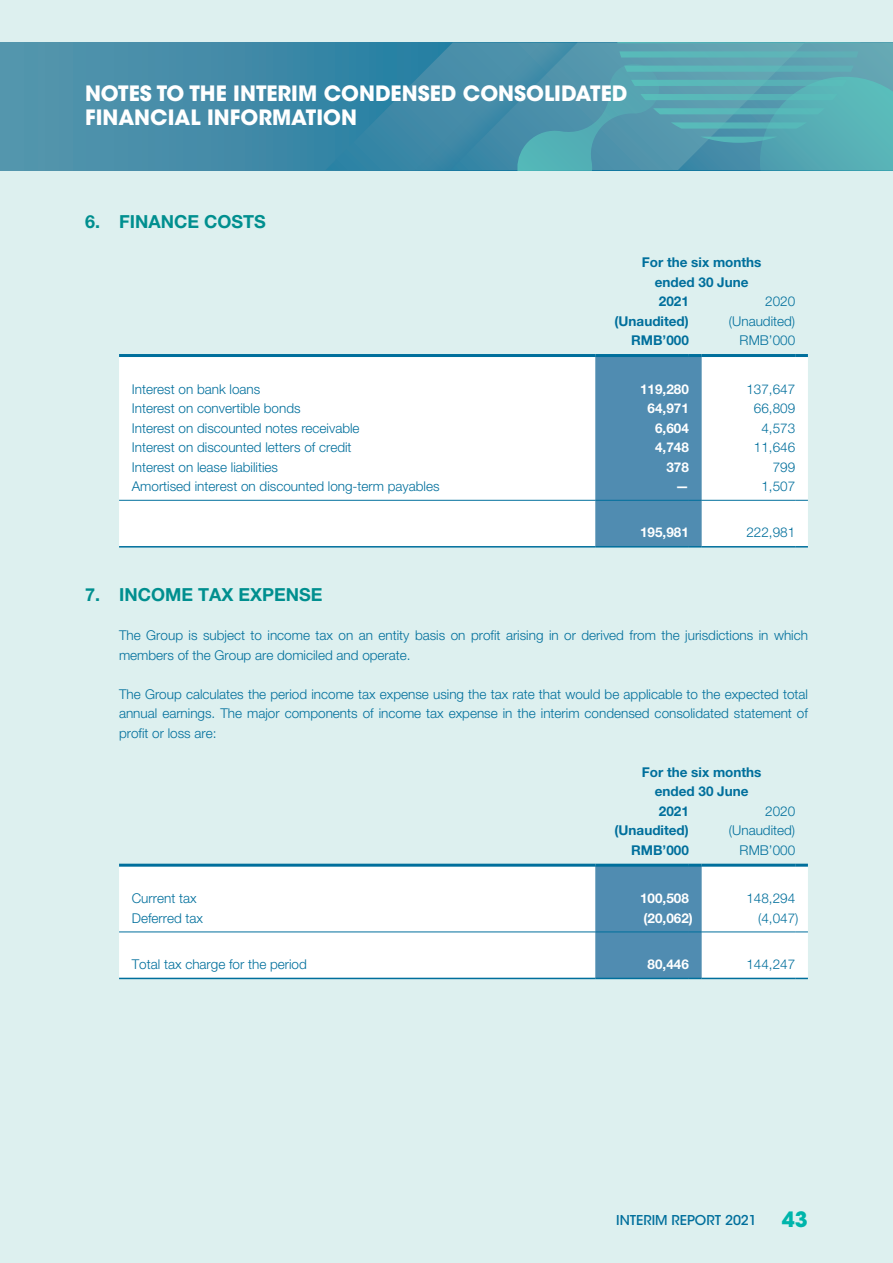
<style>
.page{position:relative;width:893px;height:1263px;background:#ddf0ef}
.page>*{position:absolute;margin:0;border:0;box-sizing:border-box;transform-origin:0 0}
.t1{font:700 21px/24px "ITC Avant Garde Std";color:#fff}
.t2{font:700 18px "Helvetica Neue LT Std";color:#008f8f}
.t3{font:300 13.5px/19.5px "Helvetica Neue LT Std";color:#006f9c}
.t4{font:700 13.5px "Helvetica Neue LT Std";color:#006f9c}
.t5{font:700 13.5px "Helvetica Neue LT Std";color:#fff}
.t6{font:500 13.5px "ITC Avant Garde Std";color:#006f9c}
.s1{font-weight:700;font-size:21px;color:#00b5ab}
</style>
<div class="page">
<div style="left:15px;top:43px;width:878px;height:127px;background:#006f9c;opacity:.3"></div>
<svg style="left:450px;top:43px;width:64px;height:127px;background:#438ba8"></svg>
<svg style="left:514px;top:43px;width:379px;height:127px;background:#55a3b1"></svg>
<div style="left:119px;top:357px;width:689px;height:189px;background:#fff"></div>
<hr style="left:119px;top:500px;width:476px;height:1px;background:#006f9c">
<hr style="left:702px;top:500px;width:93px;height:1px;background:#006f9c">
<svg style="left:795px;top:500px;width:13px;height:1px"></svg>
<hr style="left:119px;top:546px;width:476px;height:1px;background:#006f9c">
<hr style="left:702px;top:546px;width:93px;height:1px;background:#006f9c">
<svg style="left:795px;top:546px;width:13px;height:1px"></svg>
<hr style="left:119px;top:354px;width:476px;height:3px;background:#006f9c">
<div style="left:595px;top:354px;width:107px;height:193px;background:#508cb1"></div>
<hr style="left:702px;top:354px;width:93px;height:3px;background:#006f9c">
<svg style="left:795px;top:354px;width:13px;height:3px"></svg>
<div style="left:119px;top:867px;width:689px;height:111px;background:#fff"></div>
<hr style="left:119px;top:931px;width:476px;height:1px;background:#006f9c">
<hr style="left:702px;top:931px;width:93px;height:1px;background:#006f9c">
<svg style="left:795px;top:931px;width:13px;height:1px"></svg>
<hr style="left:119px;top:978px;width:476px;height:1px;background:#006f9c">
<hr style="left:702px;top:978px;width:93px;height:1px;background:#006f9c">
<svg style="left:795px;top:978px;width:13px;height:1px"></svg>
<hr style="left:119px;top:864px;width:476px;height:3px;background:#006f9c">
<svg style="left:595px;top:864px;width:107px;height:115px;background:#4d8bb0"></svg>
<hr style="left:702px;top:864px;width:93px;height:3px;background:#006f9c">
<svg style="left:795px;top:864px;width:13px;height:3px"></svg>
<h1 class="t1" style="left:85px;top:81px;width:544px">NOTES TO THE INTERIM CONDENSED CONSOLIDATED<br>FINANCIAL INFORMATION</h1>
<h2 class="t2" style="left:85px;top:210px;width:182px">6. FINANCE COSTS</h2>
<p class="t4" style="left:642px;top:254px;width:121px">For the six months</p>
<p class="t4" style="left:655px;top:274px;width:95px">ended 30 June</p>
<p class="t4" style="left:659px;top:293px;width:32px">2021</p>
<p class="t3" style="left:765px;top:291px;width:32px">2020</p>
<p class="t4" style="left:615px;top:313px;width:76px">(Unaudited)</p>
<p class="t3" style="left:729px;top:311px;width:68px">(Unaudited)</p>
<p class="t4" style="left:631px;top:332px;width:59px">RMB’000</p>
<p class="t3" style="left:740px;top:330px;width:57px">RMB’000</p>
<p class="t3" style="left:132px;top:379px;width:130px">Interest on bank loans</p>
<p class="t5" style="left:640px;top:381px;width:50px">119,280</p>
<p class="t3" style="left:746px;top:379px;width:50px">137,647</p>
<p class="t3" style="left:132px;top:398px;width:170px">Interest on convertible bonds</p>
<p class="t5" style="left:648px;top:400px;width:43px">64,971</p>
<p class="t3" style="left:754px;top:398px;width:43px">66,809</p>
<p class="t3" style="left:132px;top:418px;width:229px">Interest on discounted notes receivable</p>
<p class="t5" style="left:655px;top:419px;width:35px">6,604</p>
<p class="t3" style="left:761px;top:418px;width:35px">4,573</p>
<p class="t3" style="left:132px;top:437px;width:221px">Interest on discounted letters of credit</p>
<p class="t5" style="left:655px;top:439px;width:35px">4,748</p>
<p class="t3" style="left:754px;top:437px;width:43px">11,646</p>
<p class="t3" style="left:132px;top:457px;width:148px">Interest on lease liabilities</p>
<p class="t5" style="left:666px;top:458px;width:24px">378</p>
<p class="t3" style="left:773px;top:457px;width:24px">799</p>
<p class="t3" style="left:132px;top:476px;width:309px">Amortised interest on discounted long-term payables</p>
<p class="t5" style="left:675px;top:478px;width:15px">—</p>
<p class="t3" style="left:761px;top:476px;width:35px">1,507</p>
<p class="t5" style="left:640px;top:524px;width:50px">195,981</p>
<p class="t3" style="left:746px;top:522px;width:50px">222,981</p>
<h2 class="t2" style="left:85px;top:584px;width:239px">7. INCOME TAX EXPENSE</h2>
<p class="t3" style="left:119px;top:626px;width:690px">The Group is subject to income tax on an entity basis on profit arising in or derived from the jurisdictions in which members of the Group are domiciled and operate.</p>
<p class="t3" style="left:119px;top:684px;width:690px;text-align:justify">The Group calculates the period income tax expense using the tax rate that would be applicable to the expected total annual earnings. The major components of income tax expense in the interim condensed consolidated statement of profit or loss are:</p>
<p class="t4" style="left:642px;top:764px;width:121px">For the six months</p>
<p class="t4" style="left:655px;top:783px;width:95px">ended 30 June</p>
<p class="t4" style="left:659px;top:803px;width:32px">2021</p>
<p class="t3" style="left:765px;top:801px;width:32px">2020</p>
<p class="t4" style="left:615px;top:822px;width:76px">(Unaudited)</p>
<p class="t3" style="left:729px;top:821px;width:68px">(Unaudited)</p>
<p class="t4" style="left:631px;top:842px;width:59px">RMB’000</p>
<p class="t3" style="left:740px;top:840px;width:57px">RMB’000</p>
<p class="t3" style="left:132px;top:888px;width:66px">Current tax</p>
<p class="t5" style="left:640px;top:890px;width:50px">100,508</p>
<p class="t3" style="left:746px;top:888px;width:50px">148,294</p>
<p class="t3" style="left:132px;top:908px;width:73px">Deferred tax</p>
<p class="t5" style="left:644px;top:910px;width:51px">(20,062)</p>
<p class="t3" style="left:758px;top:908px;width:42px">(4,047)</p>
<p class="t3" style="left:132px;top:954px;width:177px">Total tax charge for the period</p>
<p class="t5" style="left:648px;top:956px;width:43px">80,446</p>
<p class="t3" style="left:746px;top:954px;width:50px">144,247</p>
<p class="t6" style="left:616px;top:1211px;width:193px">INTERIM REPORT 2021 <span class="s1">43</span></p>
</div>
